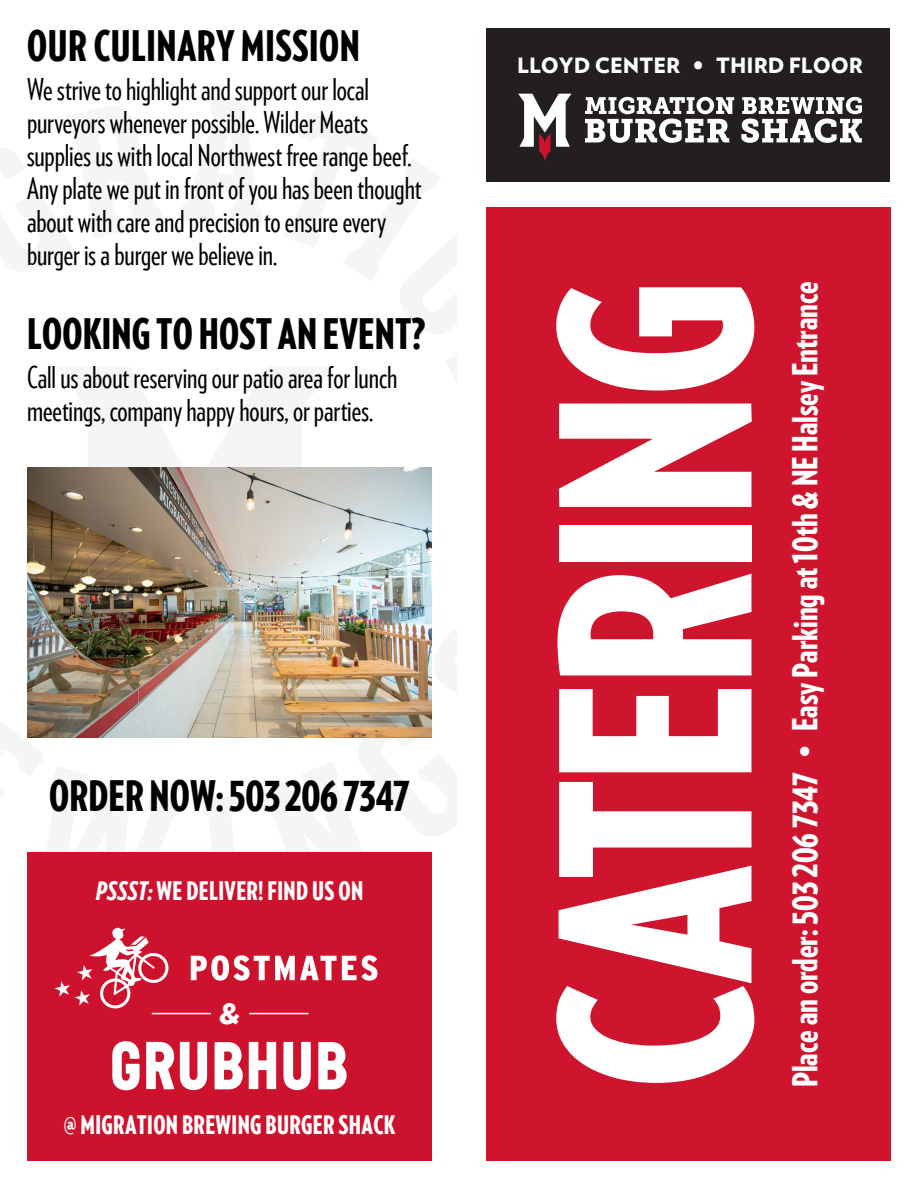
<style>
.page{position:relative;width:918px;height:1188px;background:#fff}
.page>*{position:absolute;margin:0;border:0;box-sizing:border-box;transform-origin:0 0}
.t1{font:900 262.5px "Verlag Compressed";letter-spacing:-.02em;color:#fff}
.t2{font:900 42px "Verlag Compressed";letter-spacing:.005em;color:#000}
.t3{font:900 34.5px "Verlag Compressed";color:#fff}
.t4{font:900 34.5px "Verlag";color:#fff}
.t5{font:30px/33px "Verlag Compressed";letter-spacing:-.005em;color:#000}
.t6{font:900 25.5px "Verlag Compressed";letter-spacing:.015em;color:#fff}
.t7{font:900 21px "Verlag";color:#fff}
.s1{font-style:italic}
</style>
<div class="page">
<div style="left:27px;top:852px;width:405px;height:309px;background:#cd122d"></div>
<svg style="left:112px;top:1041px;width:235px;height:49px"></svg>
<div style="left:487px;top:28px;width:403px;height:153px;background:#231f20"></div>
<svg style="left:518px;top:94px;width:53px;height:67px"></svg>
<svg style="left:585px;top:97px;width:277px;height:46px"></svg>
<div style="left:486px;top:207px;width:405px;height:954px;background:#cf152d"></div>
<hr style="left:249px;top:1013px;width:59px;height:1px;background:#fff">
<hr style="left:152px;top:1013px;width:59px;height:1px;background:#fff">
<svg style="left:27px;top:737px;width:405px;height:272px"></svg>
<img style="left:27px;top:467px;width:405px;height:270px">
<h2 class="t2" style="left:27px;top:14px;width:334px">OUR CULINARY MISSION</h2>
<p class="t5" style="left:27px;top:72px;width:396px">We strive to highlight and support our local purveyors whenever possible. Wilder Meats supplies us with local Northwest free range beef.<br>Any plate we put in front of you has been thought about with care and precision to ensure every burger is a burger we believe in.</p>
<h2 class="t2" style="left:27px;top:302px;width:400px">LOOKING TO HOST AN EVENT?</h2>
<p class="t5" style="left:27px;top:360px;width:372px">Call us about reserving our patio area for lunch meetings, company happy hours, or parties.</p>
<h2 class="t2" style="left:49px;top:765px;width:362px">ORDER NOW: 503 206 7347</h2>
<p class="t6" style="left:96px;top:871px;width:269px"><span class="s1">PSSST:</span> WE DELIVER! FIND US ON</p>
<p class="t4" style="left:218px;top:983px;width:24px">&amp;</p>
<p class="t6" style="left:64px;top:1106px;width:333px">@ MIGRATION BREWING BURGER SHACK</p>
<p class="t7" style="left:517px;top:48px;width:347px">LLOYD CENTER • THIRD FLOOR</p>
<h1 class="t1" style="left:460px;top:1089px;width:811px;rotate:-90deg">CATERING</h1>
<p class="t3" style="left:779px;top:1087px;width:808px;rotate:-90deg">Place an order: 503 206 7347 • Easy Parking at 10th &amp; NE Halsey Entrance</p>
</div>
